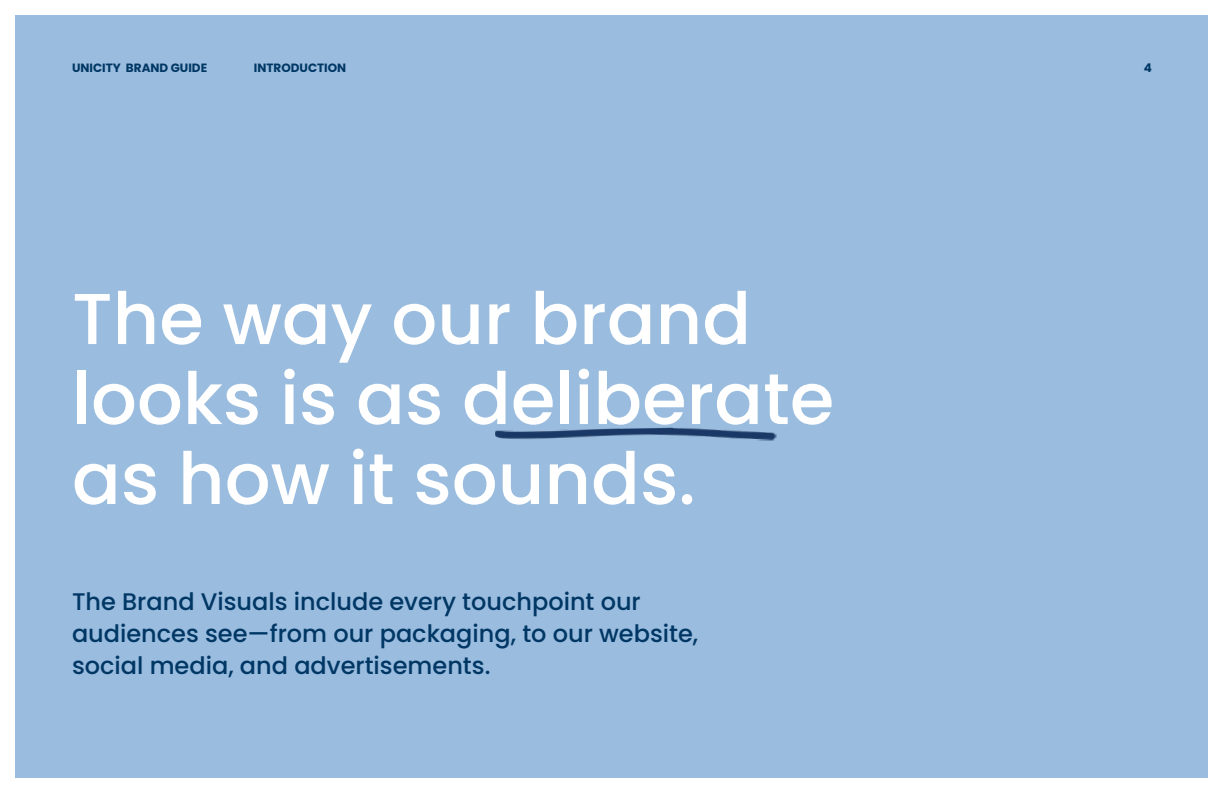
<style>
.page{position:relative;width:1224px;height:792px;background:#fff}
.page>*{position:absolute;margin:0;border:0;box-sizing:border-box;transform-origin:0 0}
.t1{font:500 72px/80px "Poppins";color:#fff}
.t2{font:500 24px/32px "Poppins";color:#003764}
.t3{font:700 12px "Poppins";color:#003764}
</style>
<div class="page">
<div style="left:16px;top:16px;width:1192px;height:762px;background:#99bcdf"></div>
<img style="left:495px;top:427px;width:282px;height:14px">
<p class="t3" style="left:72px;top:61px;width:137px">UNICITY BRAND GUIDE</p>
<p class="t3" style="left:254px;top:61px;width:94px">INTRODUCTION</p>
<p class="t3" style="left:1144px;top:61px;width:10px">4</p>
<h1 class="t1" style="left:72px;top:279px;width:764px">The way our brand looks is as deliberate as how it sounds.</h1>
<p class="t2" style="left:72px;top:585px;width:628px">The Brand Visuals include every touchpoint our audiences see—from our packaging, to our website, social media, and advertisements.</p>
</div>
